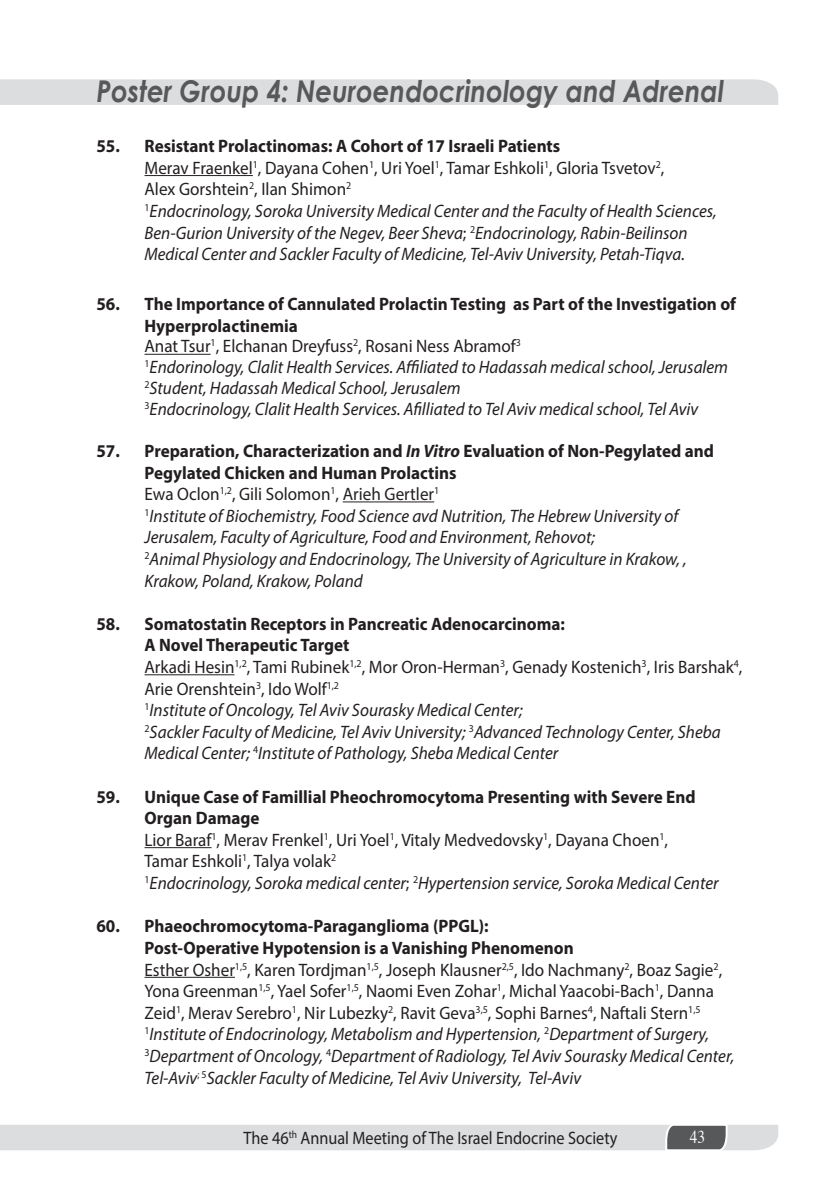
<style>
.page{position:relative;width:840px;height:1191px;background:#fff}
.page>*{position:absolute;margin:0;border:0;box-sizing:border-box;transform-origin:0 0}
.t1{font:italic 700 30px "Century Gothic";color:#57585a;scale:.87 1}
.t2{font:italic 18px/21.6px "Myriad Pro";color:#231f20;scale:.95 1}
.t3{font:18px/21.6px "Myriad Pro";color:#231f20;scale:.95 1}
.t4{font:18px "Myriad Pro";color:#231f20;scale:.9 1}
.t5{font:18px "Times";color:#fff;scale:.85 1}
.s1{font-weight:700;font-style:normal}
.s2{font-style:normal}
.s3{font-weight:700}
.s4{font-style:italic}
</style>
<div class="page">
<div style="left:0;top:79px;width:777px;height:26px;background:#dcdddf"></div>
<svg style="left:0;top:1125px;width:777px;height:26px;background:#d4d5d7"></svg>
<hr style="left:144px;top:175px;width:109px;height:1px;background:#231f20">
<hr style="left:144px;top:354px;width:66px;height:1px;background:#231f20">
<hr style="left:342px;top:501px;width:92px;height:1px;background:#231f20">
<hr style="left:144px;top:674px;width:90px;height:1px;background:#231f20">
<hr style="left:144px;top:847px;width:67px;height:1px;background:#231f20">
<hr style="left:144px;top:976px;width:91px;height:1px;background:#231f20">
<h1 class="t1" style="left:96px;top:72px;width:722px">Poster Group 4: Neuroendocrinology and Adrenal</h1>
<p class="t2" style="left:144px;top:135px;width:603px;text-indent:-48px"><span class="s1">55. Resistant Prolactinomas: A Cohort of 17 Israeli Patients<br></span><span class="s2">Merav Fraenkel</span><sup>1</sup><span class="s2">, Dayana Cohen</span><sup>1</sup><span class="s2">, Uri Yoel</span><sup>1</sup><span class="s2">, Tamar Eshkoli</span><sup>1</sup><span class="s2">, Gloria Tsvetov</span><sup>2</sup><span class="s2">,<br>Alex Gorshtein</span><sup>2</sup><span class="s2">, Ilan Shimon</span><sup>2<br>1</sup>Endocrinology, Soroka University Medical Center and the Faculty of Health Sciences, Ben-Gurion University of the Negev, Beer Sheva<span class="s2">;</span> <sup>2</sup>Endocrinology, Rabin-Beilinson Medical Center and Sackler Faculty of Medicine, Tel-Aviv University, Petah-Tiqva.</p>
<p class="t2" style="left:144px;top:293px;width:624px;line-height:20.8px;text-indent:-48px"><span class="s1">56. The Importance of Cannulated Prolactin Testing as Part of the Investigation of Hyperprolactinemia<br></span><span class="s2">Anat Tsur</span><sup>1</sup><span class="s2">, Elchanan Dreyfuss</span><sup>2</sup><span class="s2">, Rosani Ness Abramof</span><sup>3<br>1</sup>Endorinology, Clalit Health Services. Affiliated to Hadassah medical school, Jerusalem <sup>2</sup>Student, Hadassah Medical School, Jerusalem<br><sup>3</sup>Endocrinology, Clalit Health Services. Afilliated to Tel Aviv medical school, Tel Aviv</p>
<p class="t2" style="left:144px;top:440px;width:600px;text-indent:-48px"><span class="s1">57. Preparation, Characterization and</span> <span class="s3">In Vitro</span> <span class="s1">Evaluation of Non-Pegylated and Pegylated Chicken and Human Prolactins<br></span><span class="s2">Ewa Oclon</span><sup>1,2</sup><span class="s2">, Gili Solomon</span><sup>1</sup><span class="s2">, Arieh Gertler</span><sup>1<br>1</sup>Institute of Biochemistry, Food Science avd Nutrition, The Hebrew University of Jerusalem, Faculty of Agriculture, Food and Environment, Rehovot;<br><sup>2</sup>Animal Physiology and Endocrinology, The University of Agriculture in Krakow, , Krakow, Poland, Krakow, Poland</p>
<p class="t2" style="left:144px;top:612px;width:630px;text-indent:-48px"><span class="s1">58. Somatostatin Receptors in Pancreatic Adenocarcinoma:<br>A Novel Therapeutic Target<br></span><span class="s2">Arkadi Hesin</span><sup>1,2</sup><span class="s2">, Tami Rubinek</span><sup>1,2</sup><span class="s2">, Mor Oron-Herman</span><sup>3</sup><span class="s2">, Genady Kostenich</span><sup>3</sup><span class="s2">, Iris Barshak</span><sup>4</sup><span class="s2">, Arie Orenshtein</span><sup>3</sup><span class="s2">, Ido Wolf</span><sup>1,2<br>1</sup>Institute of Oncology, Tel Aviv Sourasky Medical Center;<br><sup>2</sup>Sackler Faculty of Medicine, Tel Aviv University; <sup>3</sup>Advanced Technology Center, Sheba Medical Center; <sup>4</sup>Institute of Pathology, Sheba Medical Center</p>
<p class="t3" style="left:144px;top:785px;width:605px;text-indent:-48px"><span class="s3">59. Unique Case of Famillial Pheochromocytoma Presenting with Severe End Organ Damage<br></span>Lior Baraf<sup>1</sup>, Merav Frenkel<sup>1</sup>, Uri Yoel<sup>1</sup>, Vitaly Medvedovsky<sup>1</sup>, Dayana Choen<sup>1</sup>,<br>Tamar Eshkoli<sup>1</sup>, Talya volak<sup>2<br>1</sup><span class="s4">Endocrinology, Soroka medical center</span>; <sup>2</sup><span class="s4">Hypertension service, Soroka Medical Center</span></p>
<p class="t2" style="left:144px;top:915px;width:622px;text-indent:-48px"><span class="s1">60. Phaeochromocytoma-Paraganglioma (PPGL):<br>Post-Operative Hypotension is a Vanishing Phenomenon<br></span><span class="s2">Esther Osher</span><sup>1,5</sup><span class="s2">, Karen Tordjman</span><sup>1,5</sup><span class="s2">, Joseph Klausner</span><sup>2,5</sup><span class="s2">, Ido Nachmany</span><sup>2</sup><span class="s2">, Boaz Sagie</span><sup>2</sup><span class="s2">, Yona Greenman</span><sup>1,5</sup><span class="s2">, Yael Sofer</span><sup>1,5</sup><span class="s2">, Naomi Even Zohar</span><sup>1</sup><span class="s2">, Michal Yaacobi-Bach</span><sup>1</sup><span class="s2">, Danna Zeid</span><sup>1</sup><span class="s2">, Merav Serebro</span><sup>1</sup><span class="s2">, Nir Lubezky</span><sup>2</sup><span class="s2">, Ravit Geva</span><sup>3,5</sup><span class="s2">, Sophi Barnes</span><sup>4</sup><span class="s2">, Naftali Stern</span><sup>1,5<br>1</sup>Institute of Endocrinology, Metabolism and Hypertension, <sup>2</sup>Department of Surgery, <sup>3</sup>Department of Oncology, <sup>4</sup>Department of Radiology, Tel Aviv Sourasky Medical Center, Tel-Aviv<sup>;</sup> <sup>5</sup>Sackler Faculty of Medicine, Tel Aviv University, Tel-Aviv</p>
<p class="t4" style="left:243px;top:1126px;width:417px">The 46<sup>th</sup> Annual Meeting of The Israel Endocrine Society</p>
<p class="t5" style="left:689px;top:1120px;width:19px">43</p>
</div>
